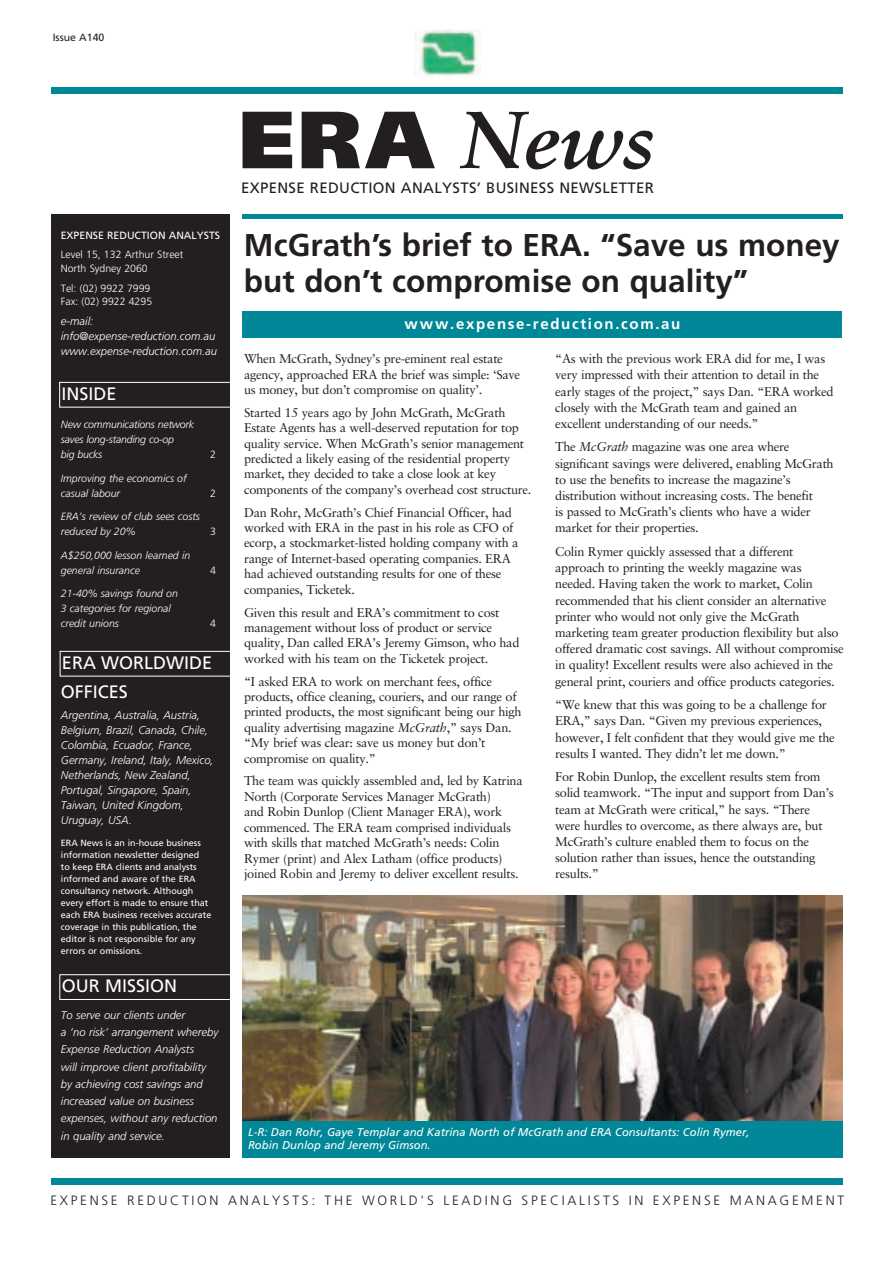
<style>
.page{position:relative;width:893px;height:1263px;background:#fff}
.page>*{position:absolute;margin:0;border:0;box-sizing:border-box;transform-origin:0 0}
.t1{font:81px "Sabon Bold Italic Os F";color:#231f20}
.t2{font:700 31.5px/36px "Frutiger";color:#231f20}
.t3{font:18px "Frutiger";color:#fff}
.t4{font:15px "Frutiger";letter-spacing:.02em;color:#231f20}
.t5{font:700 15px "Frutiger";letter-spacing:.11em;color:#fff}
.t6{font:300 13.5px "Frutiger";letter-spacing:.2em;color:#231f20}
.t7{font:12.75px/15.5px "Sabon";letter-spacing:-.02em;color:#231f20}
.t8{font:italic 300 11.25px/15px "Frutiger";color:#fff}
.t9{font:italic 11.25px/13.5px "Frutiger";color:#fff}
.t10{font:italic 300 10.5px/15px "Frutiger";color:#fff}
.t11{font:300 10.5px/13.5px "Frutiger";color:#fff}
.t12{font:10.5px "Frutiger";color:#fff}
.t13{font:10.5px "Frutiger";color:#231f20}
.t14{font:9px/12px "Frutiger";color:#fff}
.s1{font-family:"Frutiger";font-weight:900}
.s2{font-style:italic}
</style>
<div class="page">
<div style="left:51px;top:1179px;width:791px;height:6px;background:#089"></div>
<img style="left:414px;top:30px;width:66px;height:47px">
<div style="left:51px;top:88px;width:791px;height:6px;background:#089"></div>
<hr style="left:242px;top:214px;width:600px;height:4px;background:#089">
<div style="left:242px;top:312px;width:600px;height:26px;background:#089"></div>
<img style="left:242px;top:895px;width:600px;height:226px">
<div style="left:242px;top:1121px;width:600px;height:36px;background:#089"></div>
<div style="left:51px;top:214px;width:179px;height:944px;background:#231f20"></div>
<div style="left:59px;top:382px;width:173px;height:26px;border:1px solid #fff"></div>
<div style="left:60px;top:651px;width:173px;height:26px;border:1px solid #fff"></div>
<div style="left:59px;top:974px;width:174px;height:26px;border:1px solid #fff"></div>
<p class="t13" style="left:53px;top:33px;width:53px">Issue A140</p>
<p class="t12" style="left:61px;top:231px;width:161px">EXPENSE REDUCTION ANALYSTS</p>
<p class="t11" style="left:61px;top:249px;width:124px">Level 15, 132 Arthur Street<br>North Sydney 2060</p>
<p class="t11" style="left:61px;top:282px;width:93px">Tel: (02) 9922 7999<br>Fax: (02) 9922 4295</p>
<p class="t8" style="left:61px;top:314px;width:158px">e-mail: info@expense-reduction.com.au www.expense-reduction.com.au</p>
<h3 class="t3" style="left:62px;top:386px;width:56px">INSIDE</h3>
<p class="t10" style="left:61px;top:418px;width:135px">New communications network saves long-standing co-op<br>big bucks</p>
<p class="t10" style="left:61px;top:471px;width:127px">Improving the economics of casual labour</p>
<p class="t10" style="left:61px;top:510px;width:141px">ERA’s review of club sees costs reduced by 20%</p>
<p class="t10" style="left:61px;top:548px;width:131px">A$250,000 lesson learned in general insurance</p>
<p class="t10" style="left:61px;top:587px;width:118px">21-40% savings found on<br>3 categories for regional credit unions</p>
<p class="t11" style="left:210px;top:449px;width:7px">2</p>
<p class="t11" style="left:210px;top:487px;width:7px">2</p>
<p class="t11" style="left:210px;top:526px;width:7px">3</p>
<p class="t11" style="left:210px;top:564px;width:7px">4</p>
<p class="t11" style="left:210px;top:618px;width:7px">4</p>
<h3 class="t3" style="left:62px;top:655px;width:151px">ERA WORLDWIDE</h3>
<h3 class="t3" style="left:61px;top:685px;width:69px">OFFICES</h3>
<p class="t8" style="left:61px;top:708px;width:154px">Argentina, Australia, Austria,<br>Belgium, Brazil, Canada, Chile,<br>Colombia, Ecuador, France,<br>Germany, Ireland, Italy, Mexico,<br>Netherlands, New Zealand,<br>Portugal, Singapore, Spain,<br>Taiwan, United Kingdom,<br>Uruguay, USA.</p>
<p class="t14" style="left:61px;top:838px;width:152px">ERA News is an in-house business information newsletter designed<br>to keep ERA clients and analysts informed and aware of the ERA consultancy network. Although every effort is made to ensure that each ERA business receives accurate coverage in this publication, the editor is not responsible for any errors or omissions.</p>
<h3 class="t3" style="left:62px;top:978px;width:117px">OUR MISSION</h3>
<p class="t8" style="left:61px;top:1007px;width:159px;line-height:17.2px">To serve our clients under<br>a ‘no risk’ arrangement whereby<br>Expense Reduction Analysts<br>will improve client profitability by achieving cost savings and increased value on business expenses, without any reduction in quality and service.</p>
<h1 class="t1" style="left:239px;top:106px;width:416px"><span class="s1">ERA</span> News</h1>
<p class="t4" style="left:241px;top:182px;width:414px">EXPENSE REDUCTION ANALYSTS’ BUSINESS NEWSLETTER</p>
<h2 class="t2" style="left:244px;top:230px;width:597px">McGrath’s brief to ERA. “Save us money but don’t compromise on quality”</h2>
<p class="t5" style="left:404px;top:318px;width:277px">www.expense-reduction.com.au</p>
<p class="t7" style="left:244px;top:352px;width:278px">When McGrath, Sydney’s pre-eminent real estate agency, approached ERA the brief was simple: ‘Save us money, but don’t compromise on quality’.</p>
<p class="t7" style="left:244px;top:406px;width:289px">Started 15 years ago by John McGrath, McGrath Estate Agents has a well-deserved reputation for top quality service. When McGrath’s senior management predicted a likely easing of the residential property market, they decided to take a close look at key components of the company’s overhead cost structure.</p>
<p class="t7" style="left:244px;top:506px;width:276px">Dan Rohr, McGrath’s Chief Financial Officer, had worked with ERA in the past in his role as CFO of ecorp, a stockmarket-listed holding company with a range of Internet-based operating companies. ERA had achieved outstanding results for one of these companies, Ticketek.</p>
<p class="t7" style="left:244px;top:605px;width:277px">Given this result and ERA’s commitment to cost management without loss of product or service quality, Dan called ERA’s Jeremy Gimson, who had worked with his team on the Ticketek project.</p>
<p class="t7" style="left:244px;top:674px;width:279px">“I asked ERA to work on merchant fees, office products, office cleaning, couriers, and our range of printed products, the most significant being our high quality advertising magazine <span class="s2">McGrath</span>,” says Dan. “My brief was clear: save us money but don’t compromise on quality.”</p>
<p class="t7" style="left:244px;top:774px;width:280px">The team was quickly assembled and, led by Katrina North (Corporate Services Manager McGrath)<br>and Robin Dunlop (Client Manager ERA), work commenced. The ERA team comprised individuals with skills that matched McGrath’s needs: Colin Rymer (print) and Alex Latham (office products) joined Robin and Jeremy to deliver excellent results.</p>
<p class="t7" style="left:555px;top:352px;width:280px;line-height:16.2px">“As with the previous work ERA did for me, I was very impressed with their attention to detail in the early stages of the project,” says Dan. “ERA worked closely with the McGrath team and gained an excellent understanding of our needs.”</p>
<p class="t7" style="left:555px;top:440px;width:280px;line-height:16.2px">The <span class="s2">McGrath</span> magazine was one area where significant savings were delivered, enabling McGrath to use the benefits to increase the magazine’s distribution without increasing costs. The benefit<br>is passed to McGrath’s clients who have a wider market for their properties.</p>
<p class="t7" style="left:555px;top:544px;width:290px;line-height:16.2px">Colin Rymer quickly assessed that a different approach to printing the weekly magazine was needed. Having taken the work to market, Colin recommended that his client consider an alternative printer who would not only give the McGrath marketing team greater production flexibility but also offered dramatic cost savings. All without compromise in quality! Excellent results were also achieved in the general print, couriers and office products categories.</p>
<p class="t7" style="left:555px;top:698px;width:281px;line-height:16.2px">“We knew that this was going to be a challenge for ERA,” says Dan. “Given my previous experiences, however, I felt confident that they would give me the results I wanted. They didn’t let me down.”</p>
<p class="t7" style="left:555px;top:770px;width:280px;line-height:16.2px">For Robin Dunlop, the excellent results stem from solid teamwork. “The input and support from Dan’s team at McGrath were critical,” he says. “There were hurdles to overcome, as there always are, but McGrath’s culture enabled them to focus on the solution rather than issues, hence the outstanding results.”</p>
<p class="t9" style="left:248px;top:1126px;width:503px">L-R: Dan Rohr, Gaye Templar and Katrina North of McGrath and ERA Consultants: Colin Rymer,<br>Robin Dunlop and Jeremy Gimson.</p>
<p class="t6" style="left:50px;top:1195px;width:795px">EXPENSE REDUCTION ANALYSTS: THE WORLD'S LEADING SPECIALISTS IN EXPENSE MANAGEMENT</p>
</div>
